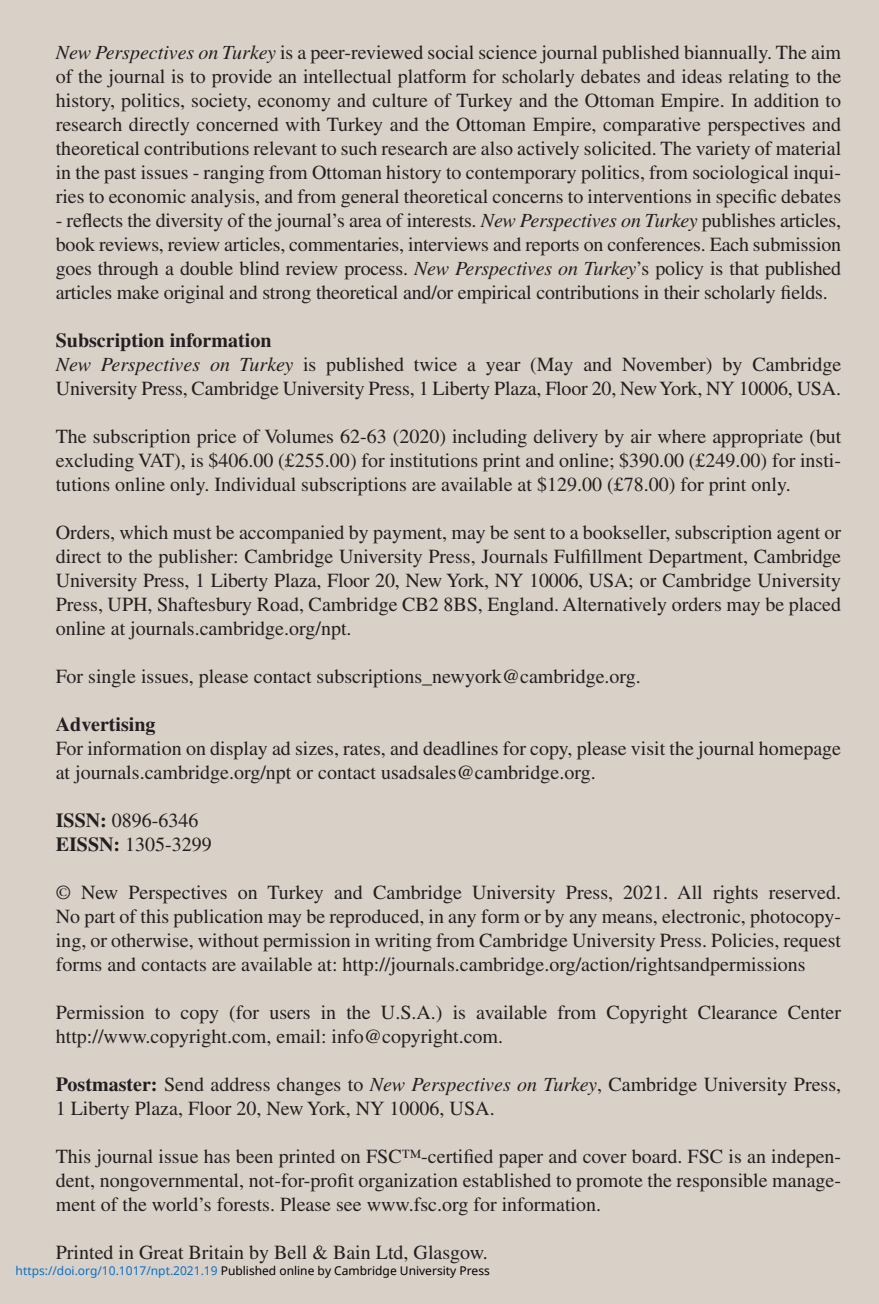
<style>
.page{position:relative;width:879px;height:1304px;background:#d9d0c7}
.page>*{position:absolute;margin:0;border:0;box-sizing:border-box;transform-origin:0 0}
.t1{font:20px/24px "Times";color:#231f20;text-align:justify}
.t2{font:700 20px "Times";color:#231f20}
.t3{font:12px "Noto Sans";color:#000}
.s1{font-style:italic}
.s2{font-weight:700}
.s3{color:#0172cf}
</style>
<div class="page">
<p class="t1" style="left:56px;top:40px;width:787px"><span class="s1">New Perspectives on Turkey</span> is a peer-reviewed social science journal published biannually. The aim of the journal is to provide an intellectual platform for scholarly debates and ideas relating to the history, politics, society, economy and culture of Turkey and the Ottoman Empire. In addition to research directly concerned with Turkey and the Ottoman Empire, comparative perspectives and theoretical contributions relevant to such research are also actively solicited. The variety of material in the past issues - ranging from Ottoman history to contemporary politics, from sociological inqui&shy;ries to economic analysis, and from general theoretical concerns to interventions in specific debates</p>
<p class="t1" style="left:56px;top:208px;width:787px">- reflects the diversity of the journal’s area of interests. <span class="s1">New Perspectives on Turkey</span> publishes articles, book reviews, review articles, commentaries, interviews and reports on conferences. Each submission goes through a double blind review process. <span class="s1">New Perspectives on Turkey</span>’s policy is that published articles make original and strong theoretical and/or empirical contributions in their scholarly fields.</p>
<p class="t1" style="left:56px;top:328px;width:787px;text-align:left"><span class="s2">Subscription information<br></span><span class="s1">New Perspectives on Turkey</span> is published twice a year (May and November) by Cambridge<br>University Press, Cambridge University Press, 1 Liberty Plaza, Floor 20, New York, NY 10006, USA.</p>
<p class="t1" style="left:56px;top:424px;width:787px">The subscription price of Volumes 62-63 (2020) including delivery by air where appropriate (but excluding VAT), is $406.00 (£255.00) for institutions print and online; $390.00 (£249.00) for insti&shy;tutions online only. Individual subscriptions are available at $129.00 (£78.00) for print only.</p>
<p class="t1" style="left:56px;top:520px;width:787px">Orders, which must be accompanied by payment, may be sent to a bookseller, subscription agent or direct to the publisher: Cambridge University Press, Journals Fulfillment Department, Cambridge University Press, 1 Liberty Plaza, Floor 20, New York, NY 10006, USA; or Cambridge University Press, UPH, Shaftesbury Road, Cambridge CB2 8BS, England. Alternatively orders may be placed online at journals.cambridge.org/npt.</p>
<p class="t1" style="left:56px;top:664px;width:586px">For single issues, please contact subscriptions_newyork@cambridge.org.</p>
<p class="t2" style="left:56px;top:712px;width:101px">Advertising</p>
<p class="t1" style="left:56px;top:736px;width:787px">For information on display ad sizes, rates, and deadlines for copy, please visit the journal homepage at journals.cambridge.org/npt or contact usadsales@cambridge.org.</p>
<p class="t1" style="left:56px;top:808px;width:158px"><span class="s2">ISSN:</span> 0896-6346<br><span class="s2">EISSN:</span> 1305-3299</p>
<p class="t1" style="left:56px;top:880px;width:787px">© New Perspectives on Turkey and Cambridge University Press, 2021. All rights reserved.<br>No part of this publication may be reproduced, in any form or by any means, electronic, photocopy&shy;ing, or otherwise, without permission in writing from Cambridge University Press. Policies, request forms and contacts are available at: http://journals.cambridge.org/action/rightsandpermissions</p>
<p class="t1" style="left:56px;top:1000px;width:787px">Permission to copy (for users in the U.S.A.) is available from Copyright Clearance Center http://www.copyright.com, email: info@copyright.com.</p>
<p class="t1" style="left:56px;top:1072px;width:787px"><span class="s2">Postmaster:</span> Send address changes to <span class="s1">New Perspectives on Turkey</span>, Cambridge University Press,<br>1 Liberty Plaza, Floor 20, New York, NY 10006, USA.</p>
<p class="t1" style="left:56px;top:1144px;width:787px">This journal issue has been printed on FSC™-certified paper and cover board. FSC is an indepen&shy;dent, nongovernmental, not-for-profit organization established to promote the responsible manage&shy;ment of the world’s forests. Please see www.fsc.org for information.</p>
<p class="t1" style="left:56px;top:1240px;width:434px">Printed in Great Britain by Bell &amp; Bain Ltd, Glasgow.</p>
<p class="t3" style="left:16px;top:1263px;width:476px"><span class="s3">https://doi.org/10.1017/npt.2021.19</span> Published online by Cambridge University Press</p>
</div>
